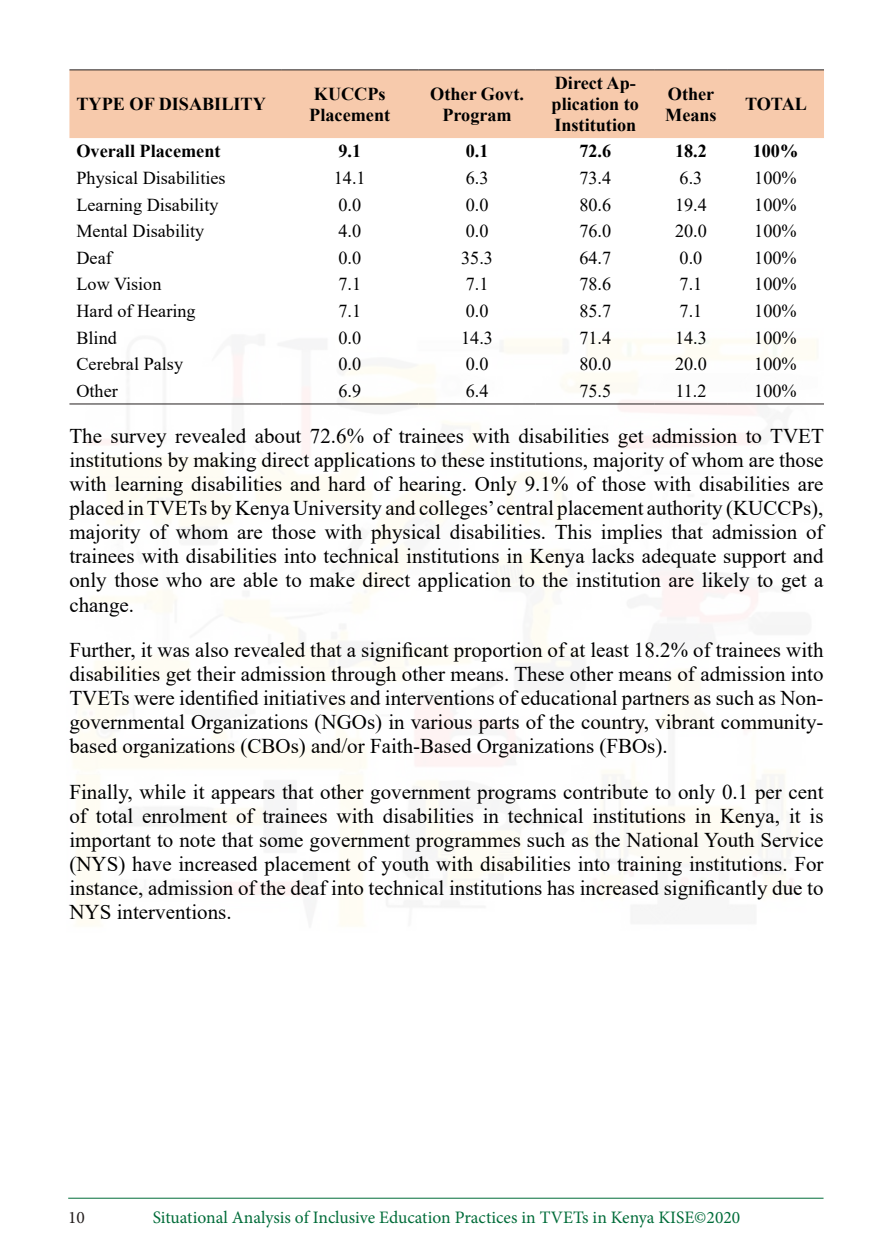
<style>
.page{position:relative;width:893px;height:1260px;background:#fff}
.page>*{position:absolute;margin:0;border:0;box-sizing:border-box;transform-origin:0 0}
.t1{font:21px/24.2px "Times New Roman";color:#000;text-align:justify}
.t2{font:18.2px "Times New Roman";color:#000}
.t3{font:700 18.2px/21px "Times New Roman";color:#000}
.t4{font:17.5px "Minion Pro";color:#006c39}
.t5{font:17.5px "Minion Pro";color:#241f1f}
</style>
<div class="page">
<hr style="left:68px;top:1198px;width:755px;height:1px;background:#006c39">
<div style="left:69px;top:70px;width:755px;height:68px;background:#f7caac"></div>
<hr style="left:69px;top:69px;width:212px;height:1px;background:#241f1f">
<hr style="left:281px;top:69px;width:137px;height:1px;background:#241f1f">
<hr style="left:418px;top:69px;width:118px;height:1px;background:#241f1f">
<hr style="left:536px;top:69px;width:119px;height:1px;background:#241f1f">
<hr style="left:655px;top:69px;width:72px;height:1px;background:#241f1f">
<hr style="left:727px;top:69px;width:97px;height:1px;background:#241f1f">
<hr style="left:69px;top:404px;width:212px;height:1px;background:#241f1f">
<hr style="left:281px;top:404px;width:137px;height:1px;background:#241f1f">
<hr style="left:418px;top:404px;width:118px;height:1px;background:#241f1f">
<hr style="left:536px;top:404px;width:119px;height:1px;background:#241f1f">
<hr style="left:655px;top:404px;width:72px;height:1px;background:#241f1f">
<hr style="left:727px;top:404px;width:97px;height:1px;background:#241f1f">
<p class="t3" style="left:76px;top:93px;width:191px">TYPE OF DISABILITY</p>
<p class="t3" style="left:309px;top:83px;width:82px">KUCCPs<br>Placement</p>
<p class="t3" style="left:430px;top:83px;width:95px;text-align:center">Other Govt.<br>Program</p>
<p class="t3" style="left:552px;top:72px;width:89px">Direct Ap&shy;plication to<br>Institution</p>
<p class="t3" style="left:665px;top:83px;width:53px">Other<br>Means</p>
<p class="t3" style="left:745px;top:93px;width:64px">TOTAL</p>
<p class="t3" style="left:76px;top:140px;width:146px">Overall Placement</p>
<p class="t3" style="left:338px;top:140px;width:24px">9.1</p>
<p class="t3" style="left:466px;top:140px;width:24px">0.1</p>
<p class="t3" style="left:579px;top:140px;width:33px">72.6</p>
<p class="t3" style="left:675px;top:140px;width:33px">18.2</p>
<p class="t3" style="left:753px;top:140px;width:47px">100%</p>
<p class="t2" style="left:76px;top:165px;width:151px">Physical Disabilities</p>
<p class="t2" style="left:334px;top:165px;width:33px">14.1</p>
<p class="t2" style="left:466px;top:165px;width:24px">6.3</p>
<p class="t2" style="left:579px;top:165px;width:33px">73.4</p>
<p class="t2" style="left:680px;top:165px;width:24px">6.3</p>
<p class="t2" style="left:754px;top:165px;width:44px">100%</p>
<p class="t2" style="left:76px;top:192px;width:144px">Learning Disability</p>
<p class="t2" style="left:338px;top:192px;width:24px">0.0</p>
<p class="t2" style="left:466px;top:192px;width:24px">0.0</p>
<p class="t2" style="left:579px;top:192px;width:33px">80.6</p>
<p class="t2" style="left:675px;top:192px;width:33px">19.4</p>
<p class="t2" style="left:754px;top:192px;width:44px">100%</p>
<p class="t2" style="left:76px;top:218px;width:129px">Mental Disability</p>
<p class="t2" style="left:338px;top:218px;width:24px">4.0</p>
<p class="t2" style="left:466px;top:218px;width:24px">0.0</p>
<p class="t2" style="left:579px;top:218px;width:33px">76.0</p>
<p class="t2" style="left:675px;top:218px;width:33px">20.0</p>
<p class="t2" style="left:754px;top:218px;width:44px">100%</p>
<p class="t2" style="left:76px;top:245px;width:37px">Deaf</p>
<p class="t2" style="left:338px;top:245px;width:24px">0.0</p>
<p class="t2" style="left:461px;top:245px;width:33px">35.3</p>
<p class="t2" style="left:579px;top:245px;width:33px">64.7</p>
<p class="t2" style="left:680px;top:245px;width:24px">0.0</p>
<p class="t2" style="left:754px;top:245px;width:44px">100%</p>
<p class="t2" style="left:76px;top:272px;width:87px">Low Vision</p>
<p class="t2" style="left:338px;top:272px;width:24px">7.1</p>
<p class="t2" style="left:466px;top:272px;width:24px">7.1</p>
<p class="t2" style="left:579px;top:272px;width:33px">78.6</p>
<p class="t2" style="left:680px;top:272px;width:24px">7.1</p>
<p class="t2" style="left:754px;top:272px;width:44px">100%</p>
<p class="t2" style="left:76px;top:298px;width:121px">Hard of Hearing</p>
<p class="t2" style="left:338px;top:298px;width:24px">7.1</p>
<p class="t2" style="left:466px;top:298px;width:24px">0.0</p>
<p class="t2" style="left:579px;top:298px;width:33px">85.7</p>
<p class="t2" style="left:680px;top:298px;width:24px">7.1</p>
<p class="t2" style="left:754px;top:298px;width:44px">100%</p>
<p class="t2" style="left:76px;top:325px;width:42px">Blind</p>
<p class="t2" style="left:338px;top:325px;width:24px">0.0</p>
<p class="t2" style="left:461px;top:325px;width:33px">14.3</p>
<p class="t2" style="left:579px;top:325px;width:33px">71.4</p>
<p class="t2" style="left:675px;top:325px;width:33px">14.3</p>
<p class="t2" style="left:754px;top:325px;width:44px">100%</p>
<p class="t2" style="left:76px;top:351px;width:108px">Cerebral Palsy</p>
<p class="t2" style="left:338px;top:351px;width:24px">0.0</p>
<p class="t2" style="left:466px;top:351px;width:24px">0.0</p>
<p class="t2" style="left:579px;top:351px;width:33px">80.0</p>
<p class="t2" style="left:675px;top:351px;width:33px">20.0</p>
<p class="t2" style="left:754px;top:351px;width:44px">100%</p>
<p class="t2" style="left:76px;top:378px;width:43px">Other</p>
<p class="t2" style="left:338px;top:378px;width:24px">6.9</p>
<p class="t2" style="left:466px;top:378px;width:24px">6.4</p>
<p class="t2" style="left:579px;top:378px;width:33px">75.5</p>
<p class="t2" style="left:675px;top:378px;width:33px">11.2</p>
<p class="t2" style="left:754px;top:378px;width:44px">100%</p>
<p class="t1" style="left:69px;top:423px;width:756px">The survey revealed about 72.6% of trainees with disabilities get admission to TVET institutions by making direct applications to these institutions, majority of whom are those with learning disabilities and hard of hearing. Only 9.1% of those with disabilities are placed in TVETs by Kenya University and colleges’ central placement authority (KUCCPs), majority of whom are those with physical disabilities. This implies that admission of trainees with disabilities into technical institutions in Kenya lacks adequate support and only those who are able to make direct application to the institution are likely to get a change.</p>
<p class="t1" style="left:69px;top:637px;width:756px">Further, it was also revealed that a significant proportion of at least 18.2% of trainees with disabilities get their admission through other means. These other means of admission into TVETs were identified initiatives and interventions of educational partners as such as Non&shy;governmental Organizations (NGOs) in various parts of the country, vibrant community&shy;based organizations (CBOs) and/or Faith-Based Organizations (FBOs).</p>
<p class="t1" style="left:69px;top:779px;width:756px">Finally, while it appears that other government programs contribute to only 0.1 per cent of total enrolment of trainees with disabilities in technical institutions in Kenya, it is important to note that some government programmes such as the National Youth Service (NYS) have increased placement of youth with disabilities into training institutions. For instance, admission of the deaf into technical institutions has increased significantly due to NYS interventions.</p>
<p class="t5" style="left:68px;top:1206px;width:18px">10</p>
<p class="t4" style="left:153px;top:1206px;width:589px">Situational Analysis of Inclusive Education Practices in TVETs in Kenya KISE©2020</p>
</div>
